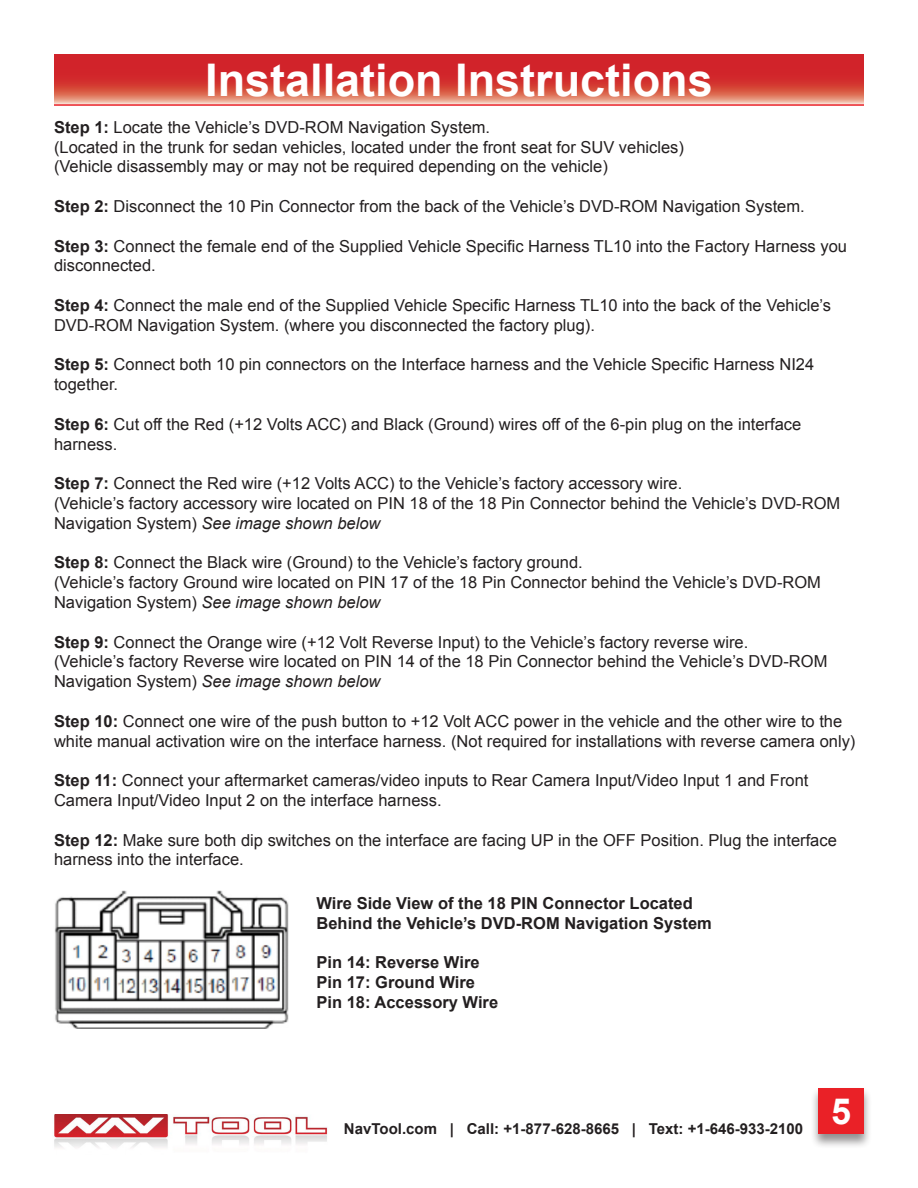
<style>
.page{position:relative;width:918px;height:1188px;background:#fff}
.page>*{position:absolute;margin:0;border:0;box-sizing:border-box;transform-origin:0 0}
.t1{font:700 45px "Arial";color:#fff}
.t2{font:700 36px "Arial";color:#fff}
.t3{font:16.5px/19.8px "Arial";color:#231f20}
.t4{font:700 16.5px "Arial";color:#231f20}
.t5{font:700 15px "Arial";color:#231f20}
.s1{font-weight:700}
.s2{font-style:italic}
</style>
<div class="page">
<img style="left:54px;top:1114px;width:274px;height:34px">
<div style="left:810px;top:1087px;width:62px;height:62px;background:#231f20;opacity:.5"></div>
<div style="left:818px;top:1088px;width:46px;height:46px;background:#ea2127"></div>
<svg style="left:54px;top:54px;width:810px;height:50px;background:#d74540"></svg>
<hr style="left:54px;top:104px;width:810px;height:2px;background:#ea2127">
<img style="left:54px;top:891px;width:235px;height:138px">
<p class="t1" style="left:205px;top:50px;width:509px">Installation Instructions</p>
<p class="t3" style="left:54px;top:117px;width:438px"><span class="s1">Step 1:</span> Locate the Vehicle’s DVD-ROM Navigation System.</p>
<p class="t3" style="left:54px;top:137px;width:632px">(Located in the trunk for sedan vehicles, located under the front seat for SUV vehicles)</p>
<p class="t3" style="left:54px;top:157px;width:555px">(Vehicle disassembly may or may not be required depending on the vehicle)</p>
<p class="t3" style="left:54px;top:196px;width:752px"><span class="s1">Step 2:</span> Disconnect the 10 Pin Connector from the back of the Vehicle’s DVD-ROM Navigation System.</p>
<p class="t3" style="left:54px;top:236px;width:795px"><span class="s1">Step 3:</span> Connect the female end of the Supplied Vehicle Specific Harness TL10 into the Factory Harness you disconnected.</p>
<p class="t3" style="left:54px;top:295px;width:779px"><span class="s1">Step 4:</span> Connect the male end of the Supplied Vehicle Specific Harness TL10 into the back of the Vehicle’s<br>DVD-ROM Navigation System. (where you disconnected the factory plug).</p>
<p class="t3" style="left:54px;top:355px;width:762px"><span class="s1">Step 5:</span> Connect both 10 pin connectors on the Interface harness and the Vehicle Specific Harness NI24 together.</p>
<p class="t3" style="left:54px;top:414px;width:749px"><span class="s1">Step 6:</span> Cut off the Red (+12 Volts ACC) and Black (Ground) wires off of the 6-pin plug on the interface harness.</p>
<p class="t3" style="left:54px;top:474px;width:630px"><span class="s1">Step 7:</span> Connect the Red wire (+12 Volts ACC) to the Vehicle’s factory accessory wire.</p>
<p class="t3" style="left:54px;top:493px;width:788px">(Vehicle’s factory accessory wire located on PIN 18 of the 18 Pin Connector behind the Vehicle’s DVD-ROM<br>Navigation System) <span class="s2">See image shown below</span></p>
<p class="t3" style="left:54px;top:553px;width:530px"><span class="s1">Step 8:</span> Connect the Black wire (Ground) to the Vehicle’s factory ground.</p>
<p class="t3" style="left:54px;top:573px;width:769px">(Vehicle’s factory Ground wire located on PIN 17 of the 18 Pin Connector behind the Vehicle’s DVD-ROM<br>Navigation System) <span class="s2">See image shown below</span></p>
<p class="t3" style="left:54px;top:632px;width:696px"><span class="s1">Step 9:</span> Connect the Orange wire (+12 Volt Reverse Input) to the Vehicle’s factory reverse wire.</p>
<p class="t3" style="left:54px;top:652px;width:775px">(Vehicle’s factory Reverse wire located on PIN 14 of the 18 Pin Connector behind the Vehicle’s DVD-ROM<br>Navigation System) <span class="s2">See image shown below</span></p>
<p class="t3" style="left:54px;top:711px;width:803px"><span class="s1">Step 10:</span> Connect one wire of the push button to +12 Volt ACC power in the vehicle and the other wire to the white manual activation wire on the interface harness. (Not required for installations with reverse camera only)</p>
<p class="t3" style="left:54px;top:771px;width:756px"><span class="s1">Step 11:</span> Connect your aftermarket cameras/video inputs to Rear Camera Input/Video Input 1 and Front<br>Camera Input/Video Input 2 on the interface harness.</p>
<p class="t3" style="left:54px;top:830px;width:784px"><span class="s1">Step 12:</span> Make sure both dip switches on the interface are facing UP in the OFF Position. Plug the interface harness into the interface.</p>
<p class="t4" style="left:316px;top:892px;width:378px">Wire Side View of the 18 PIN Connector Located</p>
<p class="t4" style="left:316px;top:912px;width:397px">Behind the Vehicle’s DVD-ROM Navigation System</p>
<p class="t4" style="left:316px;top:952px;width:165px">Pin 14: Reverse Wire</p>
<p class="t4" style="left:316px;top:972px;width:160px">Pin 17: Ground Wire</p>
<p class="t4" style="left:316px;top:991px;width:183px">Pin 18: Accessory Wire</p>
<p class="t5" style="left:344px;top:1119px;width:461px">NavTool.com | Call: +1-877-628-8665 | Text: +1-646-933-2100</p>
<h2 class="t2" style="left:831px;top:1088px;width:22px">5</h2>
</div>
